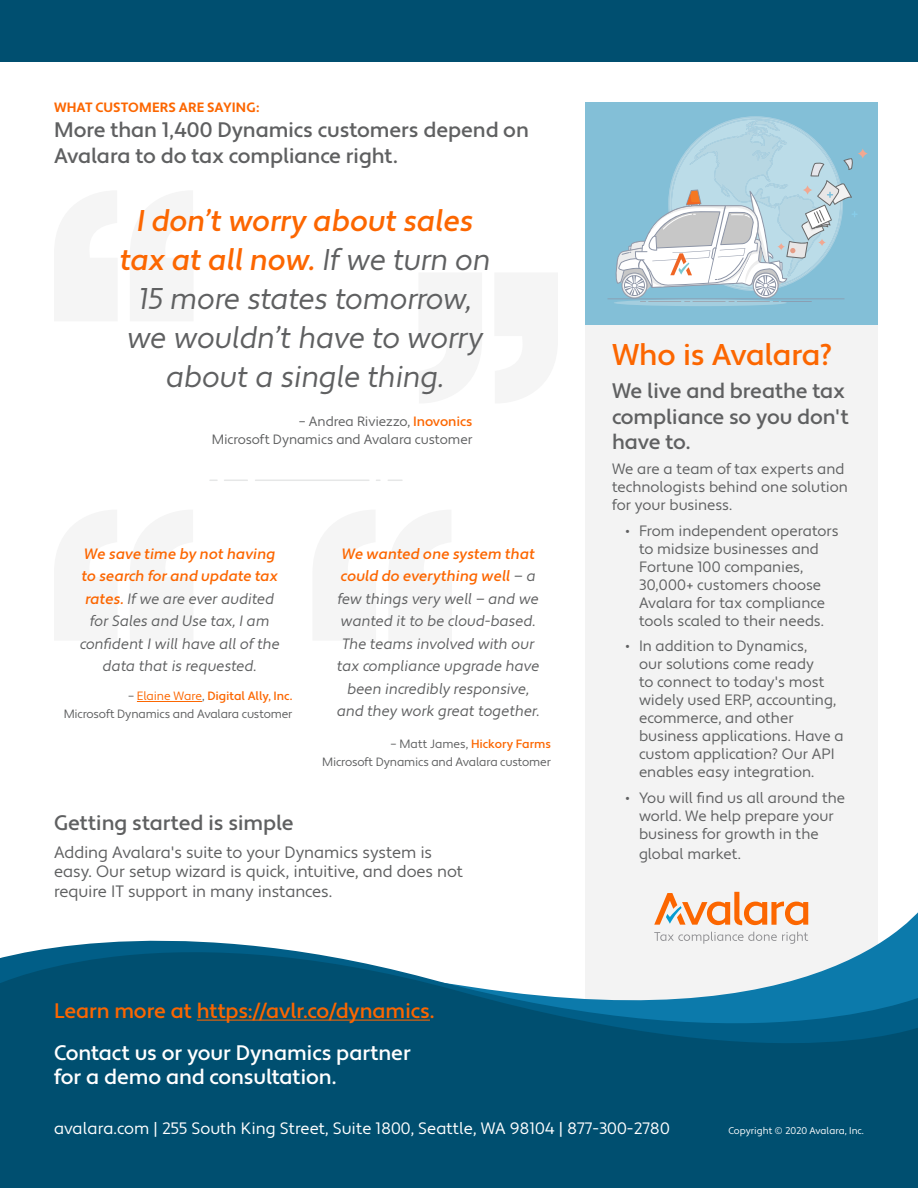
<style>
.page{position:relative;width:918px;height:1188px;background:#fff}
.page>*{position:absolute;margin:0;border:0;box-sizing:border-box;transform-origin:0 0}
.Body_text{font:30px/39px "Apertura Obliq";letter-spacing:-.02em;color:#5f6061;text-align:center}
.B_Sub_subhead{font:500 30px "Apertura";letter-spacing:-.015em;color:#fc6600}
.B_Sub_subhead-2{font:500 21px/25.2px "Apertura";letter-spacing:-.01em;color:#5f6061}
.B_Sub_subhead-3{font:500 21px/24px "Apertura";letter-spacing:-.005em;color:#fff}
.B_Sub_subhead-4{font:500 21px "Apertura";letter-spacing:-.01em;color:#fc6600}
.Body_text-2{font:16.5px/19.8px "Apertura";letter-spacing:-.01em;color:#5f6061}
.t1{font:16.5px "Apertura";color:#fff}
.Body_text-3{font:15px/18px "Apertura";letter-spacing:-.005em;color:#5f6061}
.Body_text-4{font:15px/22.5px "Apertura Obliq";letter-spacing:-.01em;color:#5f6061;text-align:center}
.Body_text-5{font:13.5px/18px "Apertura";letter-spacing:-.01em;color:#5f6061;text-align:right}
.B_Sub_subhead-5{font:700 13.5px "Apertura";letter-spacing:.01em;color:#fc6600}
.Body_text-6{font:12px/18px "Apertura";letter-spacing:-.015em;color:#5f6061;text-align:right}
.t2{font:9.75px "Apertura";color:#fff}
.s1{font-family:"Apertura Medium Obliq";color:#fc6600}
.s2{font-weight:500;color:#fc6600}
.s3{color:#fc6600}
</style>
<div class="page">
<div style="left:585px;top:102px;width:293px;height:941px;background:#f3f3f3"></div>
<svg style="left:0;top:905px;width:918px;height:283px;fill:#004f70"></svg>
<div style="left:0;top:0;width:918px;height:62px;background:#004f70"></div>
<hr style="left:197px;top:1020px;width:233px;height:1px;background:#fc6600">
<div style="left:585px;top:102px;width:293px;height:223px;background:#83bfd7"></div>
<hr style="left:137px;top:701px;width:65px;height:1px;background:#fc6600">
<hr style="left:256px;top:480px;width:113px;height:1px;background:#e6e7e7">
<svg style="left:225px;top:480px;width:22px;height:1px"></svg>
<svg style="left:388px;top:480px;width:14px;height:1px"></svg>
<svg style="left:654px;top:892px;width:154px;height:33px"></svg>
<svg style="left:654px;top:932px;width:154px;height:12px"></svg>
<hr style="left:607px;top:298px;width:238px;height:1px;background:#8c94a6">
<svg style="left:858px;top:148px;width:10px;height:11px"></svg>
<svg style="left:614px;top:116px;width:243px;height:190px"></svg>
<svg style="left:818px;top:239px;width:8px;height:7px"></svg>
<svg style="left:777px;top:243px;width:8px;height:7px"></svg>
<p class="B_Sub_subhead-5" style="left:54px;top:99px;width:206px">WHAT CUSTOMERS ARE SAYING:</p>
<p class="B_Sub_subhead-2" style="left:54px;top:118px;width:476px">More than 1,400 Dynamics customers depend on<br>Avalara to do tax compliance right.</p>
<p class="Body_text" style="left:120px;top:203px;width:373px"><span class="s1">I don’t worry about sales tax at all now.</span> If we turn on<br>15 more states tomorrow, we wouldn’t have to worry about a single thing.</p>
<p class="Body_text-5" style="left:212px;top:413px;width:262px">– Andrea Riviezzo, <span class="s2">Inovonics<br></span>Microsoft Dynamics and Avalara customer</p>
<p class="Body_text-4" style="left:80px;top:543px;width:201px"><span class="s1">We save time by not having to search for and update tax rates.</span> If we are ever audited for Sales and Use tax, I am confident I will have all of the data that is requested.</p>
<p class="Body_text-6" style="left:64px;top:688px;width:230px">– <span class="s3">Elaine Ware</span>, <span class="s2">Digital Ally, Inc.<br></span>Microsoft Dynamics and Avalara customer</p>
<p class="Body_text-4" style="left:337px;top:543px;width:204px"><span class="s1">We wanted one system that could do everything well</span> — a few things very well — and we wanted it to be cloud-based.<br>The teams involved with our tax compliance upgrade have been incredibly responsive, and they work great together.</p>
<p class="Body_text-6" style="left:322px;top:735px;width:230px">– Matt James, <span class="s2">Hickory Farms<br></span>Microsoft Dynamics and Avalara customer</p>
<p class="B_Sub_subhead-2" style="left:54px;top:811px;width:241px">Getting started is simple</p>
<p class="Body_text-2" style="left:54px;top:843px;width:411px">Adding Avalara's suite to your Dynamics system is easy. Our setup wizard is quick, intuitive, and does not require IT support in many instances.</p>
<p class="B_Sub_subhead-4" style="left:54px;top:998px;width:382px">Learn more at https://avlr.co/dynamics.</p>
<p class="B_Sub_subhead-3" style="left:54px;top:1041px;width:358px">Contact us or your Dynamics partner for a demo and consultation.</p>
<p class="B_Sub_subhead" style="left:612px;top:337px;width:222px">Who is Avalara?</p>
<p class="B_Sub_subhead-2" style="left:612px;top:379px;width:239px">We live and breathe tax compliance so you don't have to.</p>
<p class="Body_text-3" style="left:612px;top:461px;width:237px">We are a team of tax experts and technologists behind one solution for your business.</p>
<p class="Body_text-3" style="left:639px;top:522px;width:201px;text-indent:-14px">• From independent operators to midsize businesses and<br>Fortune 100 companies,<br>30,000+ customers choose<br>Avalara for tax compliance tools scaled to their needs.</p>
<p class="Body_text-3" style="left:639px;top:638px;width:206px;text-indent:-14px">• In addition to Dynamics,<br>our solutions come ready<br>to connect to today's most widely used ERP, accounting, ecommerce, and other business applications. Have a custom application? Our API enables easy integration.</p>
<p class="Body_text-3" style="left:639px;top:789px;width:208px;text-indent:-14px">• You will find us all around the world. We help prepare your business for growth in the</p>
<p class="Body_text-3" style="left:639px;top:845px;width:103px">global market.</p>
<p class="t1" style="left:54px;top:1118px;width:617px">avalara.com | 255 South King Street, Suite 1800, Seattle, WA 98104 | 877-300-2780</p>
<p class="t2" style="left:728px;top:1125px;width:137px">Copyright © 2020 Avalara, Inc.</p>
</div>
